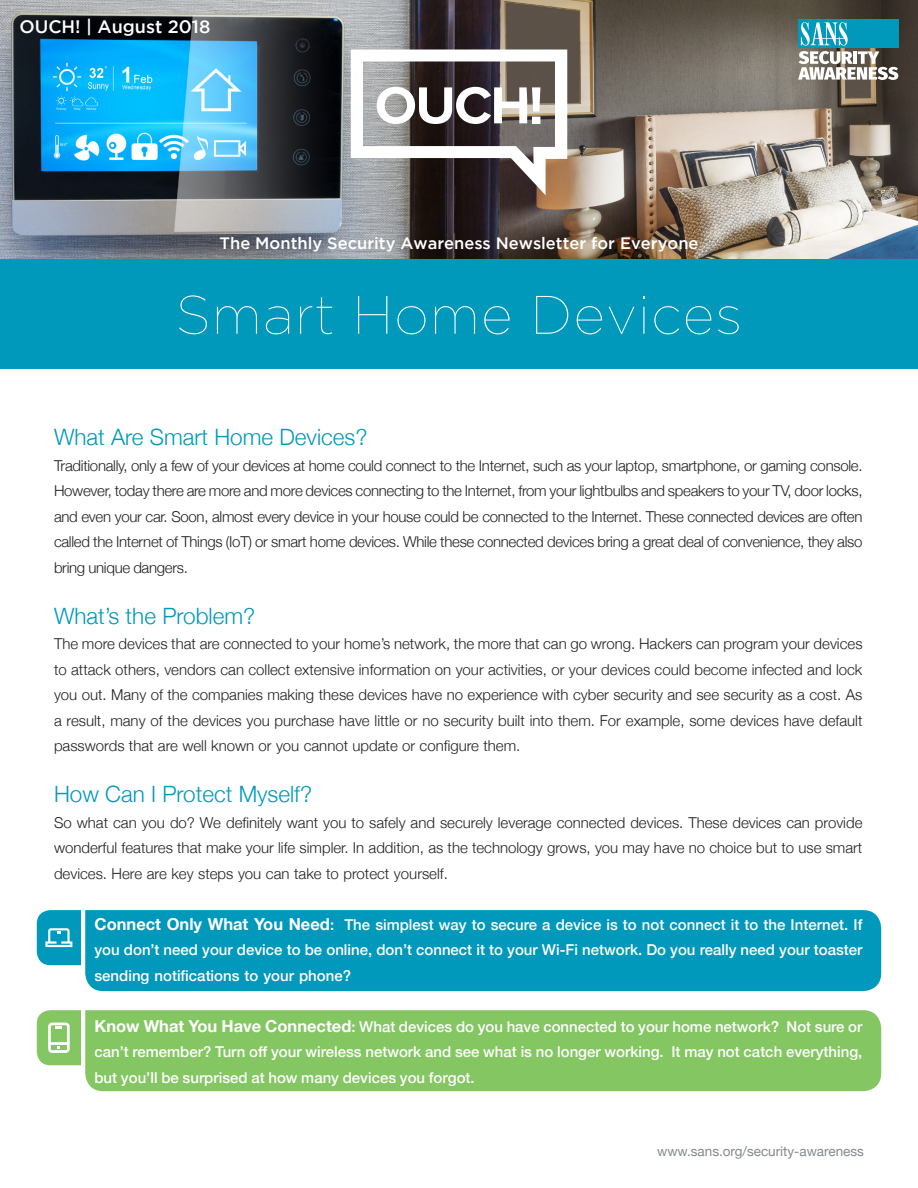
<style>
.page{position:relative;width:918px;height:1188px;background:#fff}
.page>*{position:absolute;margin:0;border:0;box-sizing:border-box;transform-origin:0 0}
.t1{font:100 54px "Gotham";letter-spacing:.025em;color:#fff}
.MainText{font:300 22.5px "Helvetica Neue";color:#0099bc}
.t2{font:500 18px "Gotham";color:#fff}
.t3{font:500 16.5px "Gotham";color:#fff}
.indents{font:700 16.5px "Helvetica Neue";color:#fff}
.MainText-2{font:300 15px/25.5px "Helvetica Neue";color:#231f20;text-align:justify}
.indents-2{font:500 15px/25.5px "Helvetica Neue";color:#fff}
.t4{font:13.5px "Helvetica Neue";color:#868a8e}
.s1{font-weight:500;font-size:15px}
.s2{font-weight:700;font-size:16.5px}
</style>
<div class="page">
<div style="left:85px;top:910px;width:796px;height:81px;background:#0098bb"></div>
<div style="left:85px;top:1010px;width:796px;height:81px;background:#83c662"></div>
<img style="left:0;top:0;width:918px;height:259px">
<div style="left:0;top:259px;width:918px;height:110px;background:#0099bc"></div>
<svg style="left:351px;top:50px;width:216px;height:145px"></svg>
<div style="left:798px;top:19px;width:100px;height:29px;background:#0098bb"></div>
<svg style="left:798px;top:22px;width:100px;height:58px"></svg>
<svg style="left:37px;top:910px;width:44px;height:55px;background:#1ea4c3"></svg>
<svg style="left:37px;top:1010px;width:44px;height:55px;background:#97cf7b"></svg>
<p class="t2" style="left:19px;top:16px;width:192px">OUCH! | August 2018</p>
<p class="t3" style="left:219px;top:233px;width:481px">The Monthly Security Awareness Newsletter for Everyone</p>
<p class="t1" style="left:176px;top:286px;width:568px">Smart Home Devices</p>
<p class="MainText" style="left:54px;top:419px;width:315px">What Are Smart Home Devices?</p>
<p class="MainText-2" style="left:54px;top:451px;width:810px">Traditionally, only a few of your devices at home could connect to the Internet, such as your laptop, smartphone, or gaming console.<br>However, today there are more and more devices connecting to the Internet, from your lightbulbs and speakers to your TV, door locks, and even your car. Soon, almost every device in your house could be connected to the Internet. These connected devices are often called the Internet of Things (IoT) or smart home devices. While these connected devices bring a great deal of convenience, they also bring unique dangers.</p>
<p class="MainText" style="left:54px;top:598px;width:203px">What s’ the Problem?</p>
<p class="MainText-2" style="left:54px;top:630px;width:810px">The more devices that are connected to your home s’ network, the more that can go wrong. Hackers can program your devices to attack others, vendors can collect extensive information on your activities, or your devices could become infected and lock you out. Many of the companies making these devices have no experience with cyber security and see security as a cost. As a result, many of the devices you purchase have little or no security built into them. For example, some devices have default passwords that are well known or you cannot update or configure them.</p>
<p class="MainText" style="left:54px;top:776px;width:260px">How Can I Protect Myself?</p>
<p class="MainText-2" style="left:54px;top:808px;width:810px">So what can you do? We definitely want you to safely and securely leverage connected devices. These devices can provide wonderful features that make your life simpler In. addition, as the technology grows, you may have no choice but to use smart devices. Here are key steps you can take to protect yourself.</p>
<p class="indents-2" style="left:344px;top:910px;width:519px">The simplest way to secure a device is to not connect it to the Internet. If</p>
<p class="indents" style="left:94px;top:911px;width:241px">Connect Only What You Need<span class="s1">:</span></p>
<p class="indents-2" style="left:94px;top:936px;width:770px">you don t’ need your device to be online, don t’ connect it to your Wi-Fi network. Do you really need your toaster sending notifications to your phone?</p>
<p class="indents-2" style="left:787px;top:1012px;width:77px">Not sure or</p>
<p class="indents-2" style="left:671px;top:1012px;width:193px;text-indent:-577px"><span class="s2">Know What You Have Connected</span>: What devices do you have connected to your home network?<br>It may not catch everything,</p>
<p class="indents-2" style="left:94px;top:1038px;width:571px">can t’ remember? Turn off your wireless network and see what is no longer working. but you l l’ be surprised at how many devices you forgot.</p>
<p class="t4" style="left:657px;top:1142px;width:208px">www.sans.org/security-awareness</p>
</div>
